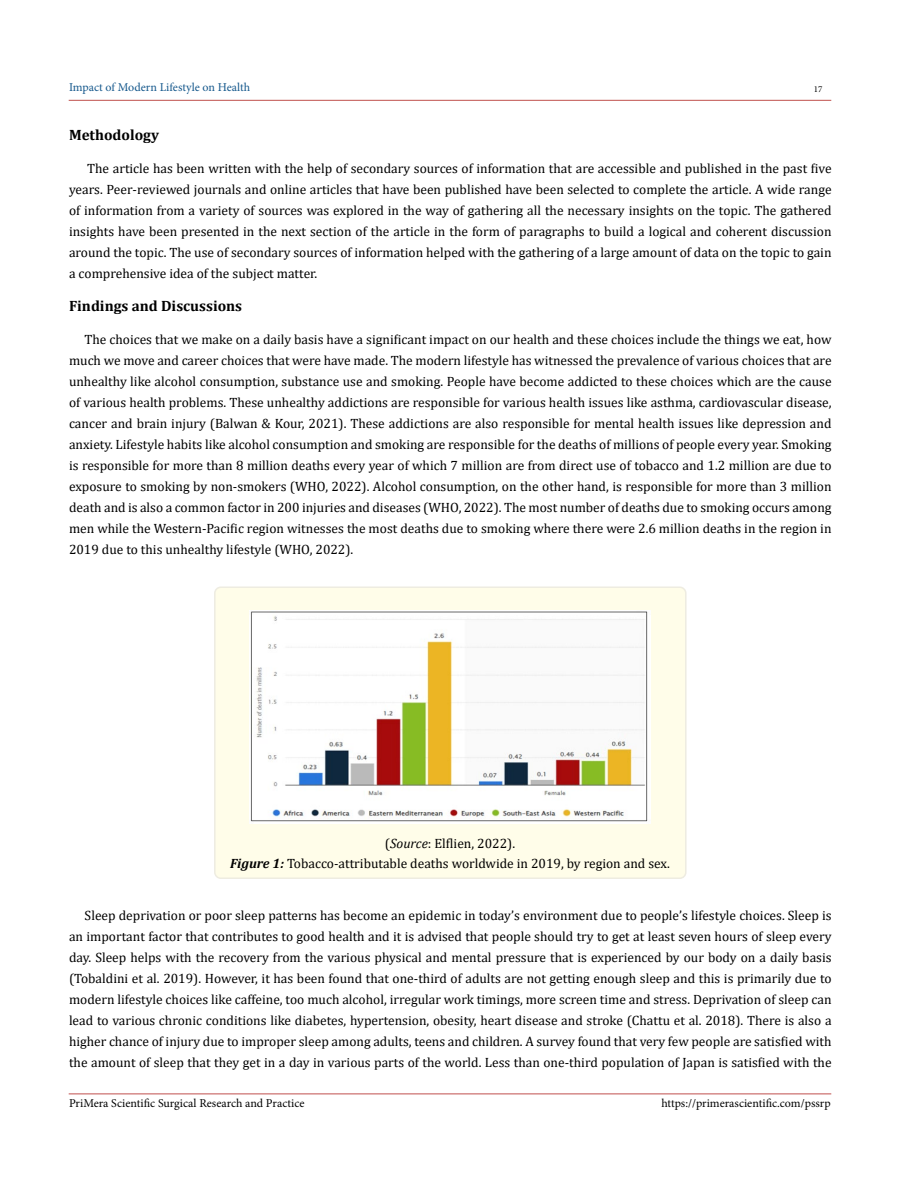
<style>
.page{position:relative;width:900px;height:1188px;background:#fff}
.page>*{position:absolute;margin:0;border:0;box-sizing:border-box;transform-origin:0 0}
.t1{font:700 15px "Cambria";color:#000}
.t2{font:13.5px/21px "Cambria";color:#000;text-align:justify}
.t3{font:12px "Minion Pro";color:#000}
.t4{font:12px "Minion Pro";color:#15588c}
.t5{font:9px "Minion Pro";color:#000}
.s1{font-style:italic}
.s2{font-weight:700;font-style:italic}
</style>
<div class="page">
<hr style="left:69px;top:100px;width:762px;height:1px;background:#c0504d">
<hr style="left:69px;top:1094px;width:762px;height:1px;background:#c0504d">
<div style="left:215px;top:587px;width:471px;height:291px;background:#fffde9;border-radius:6px"></div>
<div style="left:214px;top:586px;width:473px;height:293px;border:2px solid #eeece1;border-radius:6px"></div>
<img style="left:249px;top:610px;width:402px;height:213px">
<p class="t4" style="left:69px;top:79px;width:183px">Impact of Modern Lifestyle on Health</p>
<p class="t5" style="left:814px;top:83px;width:10px">17</p>
<p class="t1" style="left:69px;top:124px;width:92px">Methodology</p>
<p class="t2" style="left:69px;top:158px;width:764px;text-indent:18px">The article has been written with the help of secondary sources of information that are accessible and published in the past five years. Peer-reviewed journals and online articles that have been published have been selected to complete the article. A wide range of information from a variety of sources was explored in the way of gathering all the necessary insights on the topic. The gathered insights have been presented in the next section of the article in the form of paragraphs to build a logical and coherent discussion around the topic. The use of secondary sources of information helped with the gathering of a large amount of data on the topic to gain a comprehensive idea of the subject matter.</p>
<p class="t1" style="left:69px;top:295px;width:175px">Findings and Discussions</p>
<p class="t2" style="left:69px;top:329px;width:764px;text-indent:15px">The choices that we make on a daily basis have a significant impact on our health and these choices include the things we eat, how much we move and career choices that were have made. The modern lifestyle has witnessed the prevalence of various choices that are unhealthy like alcohol consumption, substance use and smoking. People have become addicted to these choices which are the cause of various health problems. These unhealthy addictions are responsible for various health issues like asthma, cardiovascular disease, cancer and brain injury (Balwan &amp; Kour, 2021). These addictions are also responsible for mental health issues like depression and anxiety. Lifestyle habits like alcohol consumption and smoking are responsible for the deaths of millions of people every year. Smoking is responsible for more than 8 million deaths every year of which 7 million are from direct use of tobacco and 1.2 million are due to exposure to smoking by non-smokers (WHO, 2022). Alcohol consumption, on the other hand, is responsible for more than 3 million death and is also a common factor in 200 injuries and diseases (WHO, 2022). The most number of deaths due to smoking occurs among men while the Western-Pacific region witnesses the most deaths due to smoking where there were 2.6 million deaths in the region in 2019 due to this unhealthy lifestyle (WHO, 2022).</p>
<p class="t2" style="left:230px;top:833px;width:441px;line-height:20.2px;text-align:center">(<span class="s1">Source</span>: Elflien, 2022).<br><span class="s2">Figure 1:</span> Tobacco-attributable deaths worldwide in 2019, by region and sex.</p>
<p class="t2" style="left:69px;top:905px;width:764px;text-indent:16px">Sleep deprivation or poor sleep patterns has become an epidemic in today’s environment due to people’s lifestyle choices. Sleep is an important factor that contributes to good health and it is advised that people should try to get at least seven hours of sleep every day. Sleep helps with the recovery from the various physical and mental pressure that is experienced by our body on a daily basis (Tobaldini et al. 2019). However, it has been found that one-third of adults are not getting enough sleep and this is primarily due to modern lifestyle choices like caffeine, too much alcohol, irregular work timings, more screen time and stress. Deprivation of sleep can lead to various chronic conditions like diabetes, hypertension, obesity, heart disease and stroke (Chattu et al. 2018). There is also a higher chance of injury due to improper sleep among adults, teens and children. A survey found that very few people are satisfied with the amount of sleep that they get in a day in various parts of the world. Less than one-third population of Japan is satisfied with the</p>
<p class="t3" style="left:69px;top:1095px;width:237px">PriMera Scientific Surgical Research and Practice</p>
<p class="t3" style="left:661px;top:1095px;width:171px">https://primerascientific.com/pssrp</p>
</div>
